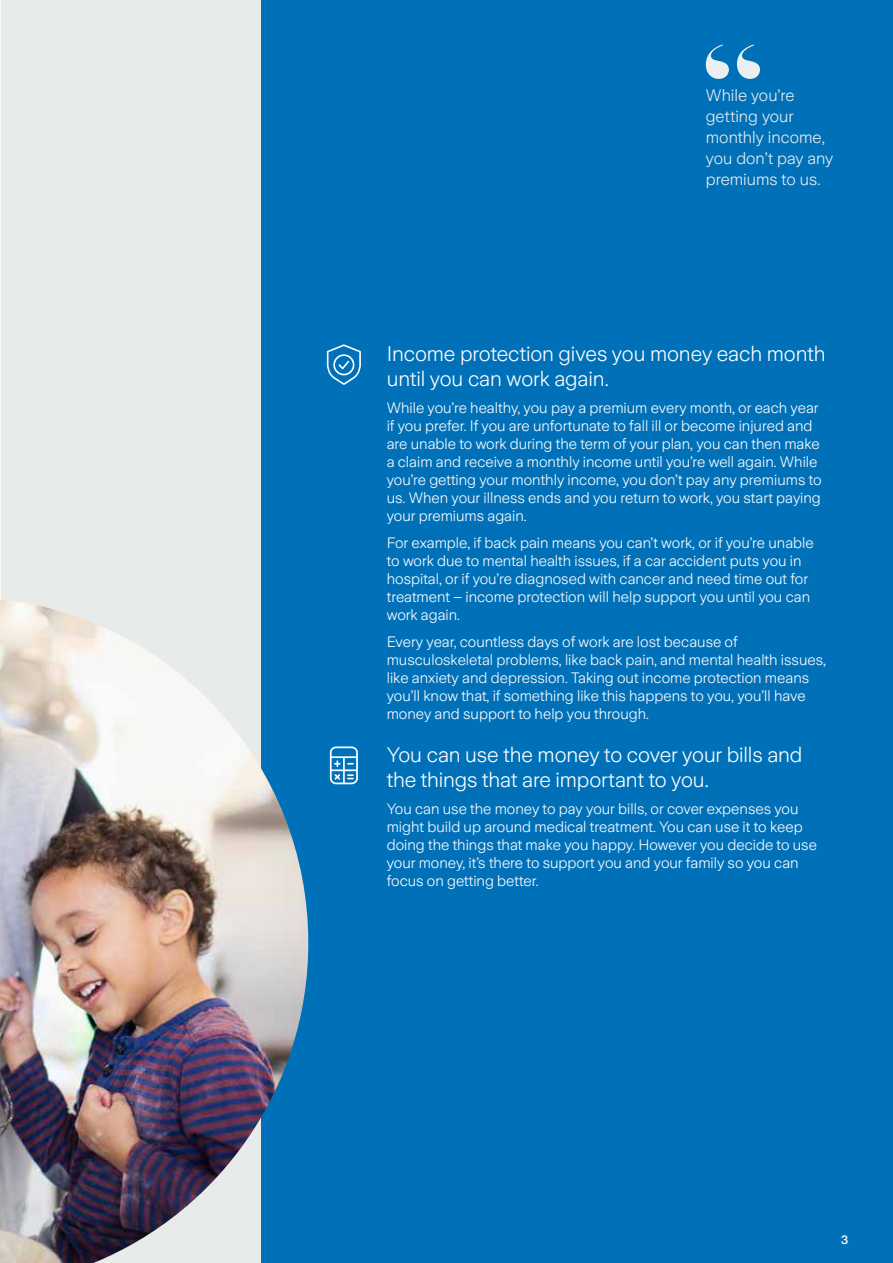
<style>
.page{position:relative;width:893px;height:1263px;background:#fff}
.page>*{position:absolute;margin:0;border:0;box-sizing:border-box;transform-origin:0 0}
.t1{font:300 21px/25.2px "Zurich Sans";letter-spacing:-.005em;color:#fff}
.t2{font:300 16.5px/21px "Zurich Sans";color:#eceeef}
.t3{font:300 15px/18px "Zurich Sans";color:#fff}
.t4{font:500 12px "Zurich Sans";color:#fff}
</style>
<div class="page">
<div style="left:1px;top:0;width:892px;height:1263px;background:#e7eceb"></div>
<div style="left:261px;top:0;width:632px;height:1263px;background:#0071b9"></div>
<img style="left:0;top:599px;width:308px;height:664px">
<svg style="left:706px;top:45px;width:54px;height:34px"></svg>
<svg style="left:330px;top:746px;width:28px;height:38px"></svg>
<svg style="left:327px;top:344px;width:34px;height:41px"></svg>
<p class="t2" style="left:706px;top:85px;width:129px">While you’re getting your monthly income, you don’t pay any premiums to us.</p>
<h1 class="t1" style="left:387px;top:342px;width:440px">Income protection gives you money each month until you can work again.</h1>
<p class="t3" style="left:387px;top:399px;width:436px">While you’re healthy, you pay a premium every month, or each year if you prefer. If you are unfortunate to fall ill or become injured and are unable to work during the term of your plan, you can then make a claim and receive a monthly income until you’re well again. While you’re getting your monthly income, you don’t pay any premiums to us. When your illness ends and you return to work, you start paying your premiums again.</p>
<p class="t3" style="left:387px;top:534px;width:429px">For example, if back pain means you can’t work, or if you’re unable to work due to mental health issues, if a car accident puts you in hospital, or if you’re diagnosed with cancer and need time out for treatment – income protection will help support you until you can work again.</p>
<p class="t3" style="left:387px;top:633px;width:441px">Every year, countless days of work are lost because of musculoskeletal problems, like back pain, and mental health issues, like anxiety and depression. Taking out income protection means you’ll know that, if something like this happens to you, you’ll have money and support to help you through.</p>
<h1 class="t1" style="left:387px;top:742px;width:417px">You can use the money to cover your bills and the things that are important to you.</h1>
<p class="t3" style="left:387px;top:800px;width:432px">You can use the money to pay your bills, or cover expenses you might build up around medical treatment. You can use it to keep doing the things that make you happy. However you decide to use your money, it’s there to support you and your family so you can focus on getting better.</p>
<p class="t4" style="left:841px;top:1233px;width:9px">3</p>
</div>
